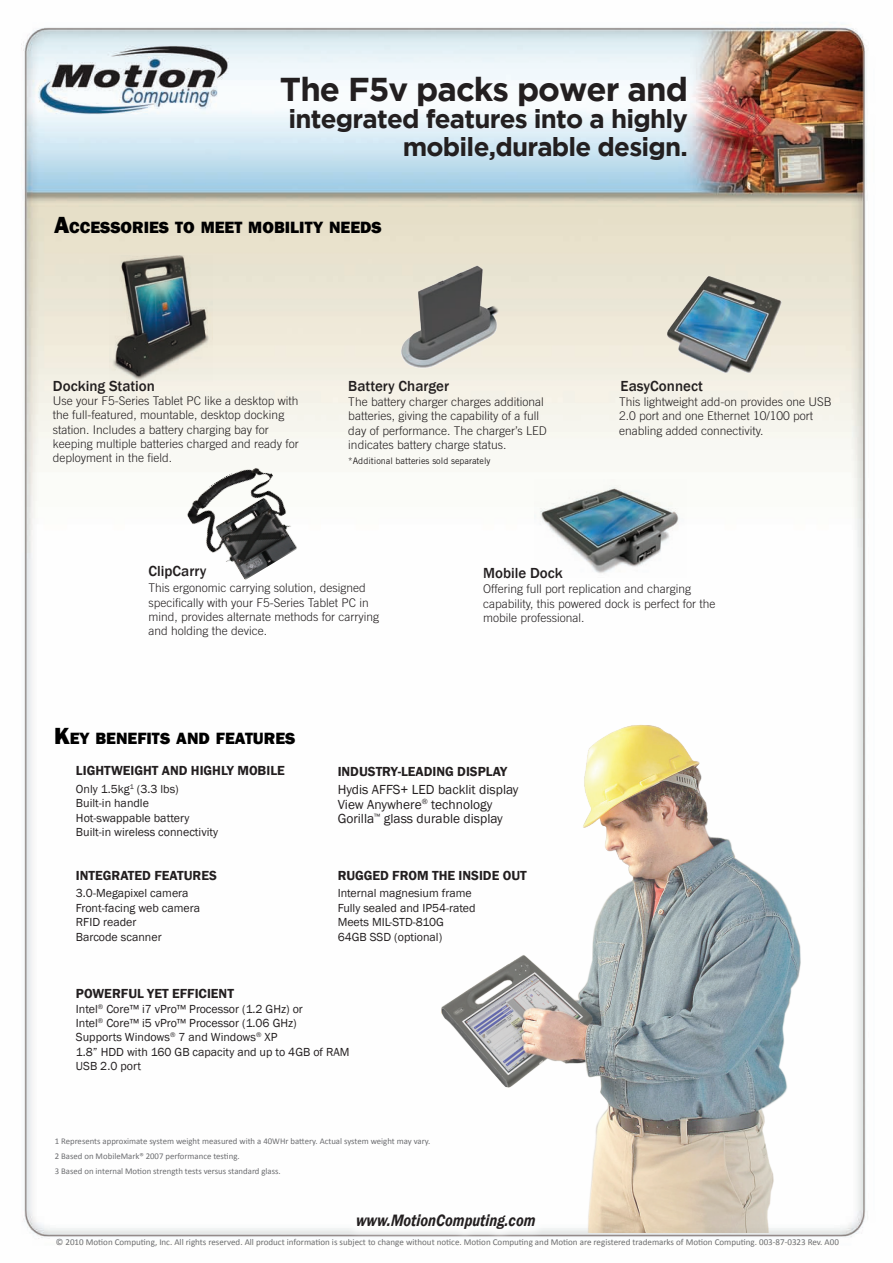
<style>
.page{position:relative;width:893px;height:1263px;background:#fff}
.page>*{position:absolute;margin:0;border:0;box-sizing:border-box;transform-origin:0 0}
.t1{font:700 33px "Gotham";letter-spacing:-.03em;color:#231f20}
.t2{font:700 25.8px/27.3px "Gotham";letter-spacing:-.03em;color:#231f20;text-align:right}
.t3{font:italic 600 16.95px "Franklin Gothic";color:#231f20;scale:.85 1}
.t4{font:800 16.8px "Franklin Gothic";color:#000}
.t5{font:500 15px "Franklin Gothic";color:#231f20}
.t6{font:600 13.5px "Franklin Gothic";color:#231f20}
.t7{font:13.5px/14.7px "Franklin Gothic";color:#231f20}
.t8{font:300 12px/14.4px "Trade Gothic LT Std";color:#231f20}
.t9{font:12px/14.4px "Franklin Gothic";color:#231f20}
.t10{font:9px "Calibri";color:#6c6d70}
.t11{font:9px "Trade Gothic LT Std";color:#231f20}
.t12{font:8.7px/15px "Calibri";color:#6c6d70}
.s1{font-size:24px}
</style>
<div class="page">
<img style="left:21px;top:27px;width:846px;height:1212px">
<img style="left:441px;top:722px;width:360px;height:511px">
<img style="left:665px;top:274px;width:119px;height:102px">
<img style="left:534px;top:480px;width:153px;height:97px">
<img style="left:398px;top:263px;width:102px;height:105px">
<img style="left:180px;top:456px;width:132px;height:132px">
<img style="left:110px;top:255px;width:103px;height:127px">
<div style="left:343px;top:1201px;width:203px;height:40px;background:#fff"></div>
<p class="t1" style="left:280px;top:70px;width:409px">The F5v packs power and</p>
<p class="t2" style="left:288px;top:105px;width:401px">integrated features into a highly mobile,durable design.</p>
<p class="t4" style="left:54px;top:216px;width:329px"><span class="s1">A</span>CCESSORIES TO MEET MOBILITY NEEDS</p>
<p class="t5" style="left:53px;top:377px;width:104px">Docking Station</p>
<p class="t5" style="left:348px;top:376px;width:102px">Battery Charger</p>
<p class="t5" style="left:621px;top:376px;width:84px">EasyConnect</p>
<p class="t8" style="left:53px;top:393px;width:248px">Use your F5-Series Tablet PC like a desktop with the full-featured, mountable, desktop docking station. Includes a battery charging bay for keeping multiple batteries charged and ready for deployment in the field.</p>
<p class="t8" style="left:348px;top:394px;width:200px">The battery charger charges additional batteries, giving the capability of a full day of performance. The charger’s LED indicates battery charge status.</p>
<p class="t11" style="left:348px;top:455px;width:144px">*Additional batteries sold separately</p>
<p class="t8" style="left:619px;top:394px;width:214px">This lightweight add-on provides one USB<br>2.0 port and one Ethernet 10/100 port enabling added connectivity.</p>
<p class="t5" style="left:148px;top:562px;width:59px">ClipCarry</p>
<p class="t5" style="left:483px;top:564px;width:81px">Mobile Dock</p>
<p class="t8" style="left:148px;top:580px;width:232px">This ergonomic carrying solution, designed specifically with your F5-Series Tablet PC in mind, provides alternate methods for carrying and holding the device.</p>
<p class="t4" style="left:54px;top:727px;width:243px"><span class="s1">K</span>EY BENEFITS AND FEATURES</p>
<p class="t8" style="left:483px;top:582px;width:234px">Offering full port replication and charging capability, this powered dock is perfect for the mobile professional.</p>
<p class="t6" style="left:76px;top:762px;width:210px">LIGHTWEIGHT AND HIGHLY MOBILE</p>
<p class="t6" style="left:338px;top:763px;width:171px">INDUSTRY-LEADING DISPLAY</p>
<p class="t9" style="left:76px;top:782px;width:144px">Only 1.5kg<sup>1</sup> (3.3 lbs)<br>Built-in handle<br>Hot-swappable battery<br>Built-in wireless connectivity</p>
<p class="t7" style="left:338px;top:782px;width:182px">Hydis AFFS+ LED backlit display<br>View Anywhere<sup>®</sup> technology<br>Gorilla<sup>™</sup> glass durable display</p>
<p class="t6" style="left:76px;top:867px;width:142px">INTEGRATED FEATURES</p>
<p class="t6" style="left:338px;top:867px;width:191px">RUGGED FROM THE INSIDE OUT</p>
<p class="t9" style="left:76px;top:886px;width:126px">3.0-Megapixel camera<br>Front-facing web camera<br>RFID reader<br>Barcode scanner</p>
<p class="t9" style="left:338px;top:886px;width:139px">Internal magnesium frame<br>Fully sealed and IP54-rated<br>Meets MIL-STD-810G<br>64GB SSD (optional)</p>
<p class="t6" style="left:76px;top:985px;width:160px">POWERFUL YET EFFICIENT</p>
<p class="t9" style="left:76px;top:1001px;width:275px">Intel<sup>®</sup> Core™ i7 vPro™ Processor (1.2 GHz) or<br>Intel<sup>®</sup> Core™ i5 vPro™ Processor (1.06 GHz)<br>Supports Windows<sup>®</sup> 7 and Windows<sup>®</sup> XP<br>1.8” HDD with 160 GB capacity and up to 4GB of RAM USB 2.0 port</p>
<p class="t12" style="left:55px;top:1133px;width:377px">1 Represents approximate system weight measured with a 40WHr battery. Actual system weight may vary.<br>2 Based on MobileMark® 2007 performance testing.<br>3 Based on internal Motion strength tests versus standard glass.</p>
<p class="t3" style="left:356px;top:1209px;width:215px">www.MotionComputing.com</p>
<p class="t10" style="left:56px;top:1236px;width:784px">© 2010 Motion Computing, Inc. All rights reserved. All product information is subject to change without notice. Motion Computing and Motion are registered trademarks of Motion Computing. 003-87-0323 Rev. A00</p>
</div>
